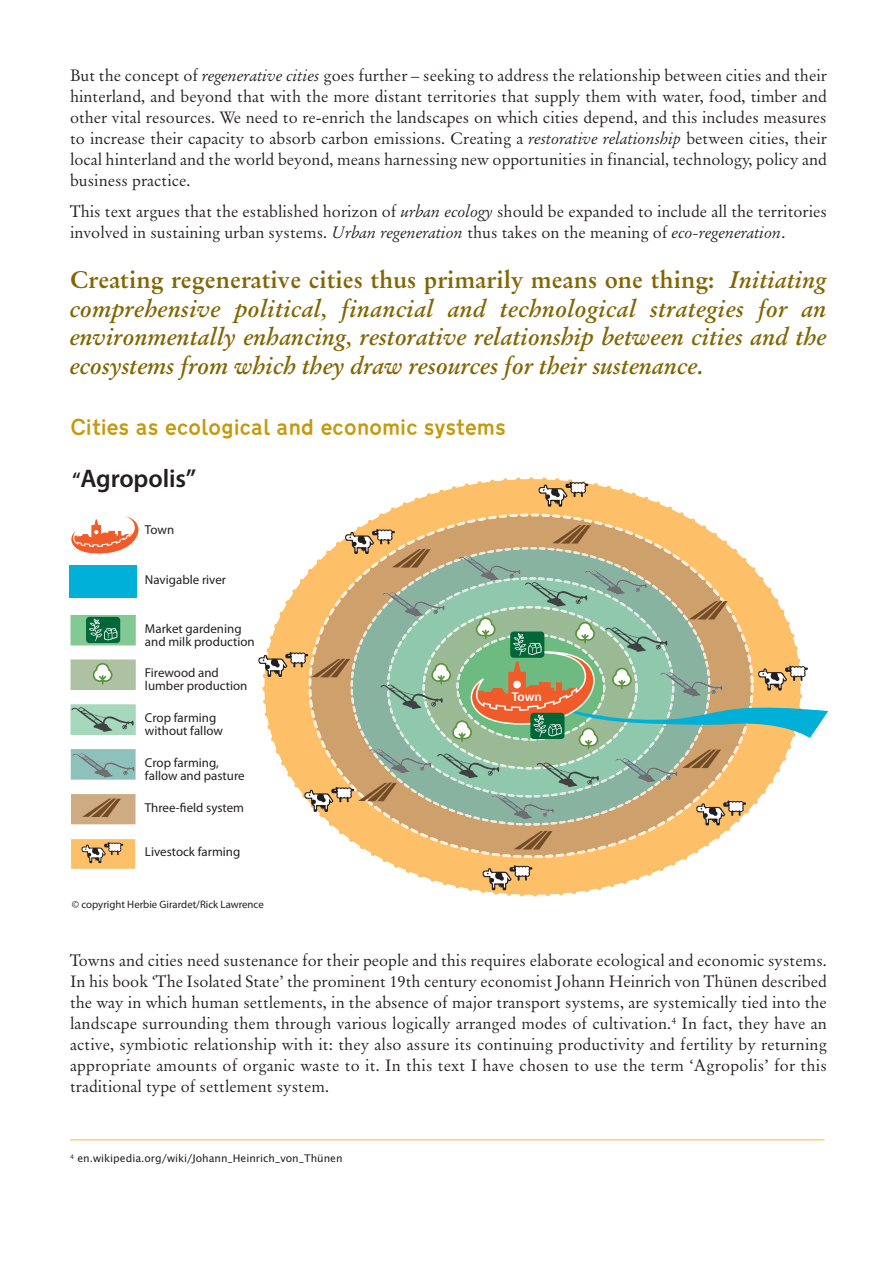
<style>
.page{position:relative;width:893px;height:1263px;background:#fff}
.page>*{position:absolute;margin:0;border:0;box-sizing:border-box;transform-origin:0 0}
.t1{font:600 25.5px "Myriad Pro";letter-spacing:-.005em;color:#231f20}
.t2{font:italic 700 24px/28.5px "Original Garamond BT";color:#836500;text-align:justify}
.t3{font:500 21px "Transport";letter-spacing:-.005em;color:#c6990b}
.t4{font:16.5px/21px "Original Garamond BT";color:#231f20;text-align:justify}
.t5{font:12.9px/12.9px "Myriad Pro";color:#231f20}
.t6{font:600 12.9px "Myriad Pro";color:#fff}
.t7{font:10.8px "Myriad Pro";color:#231f20}
.t8{font:10.5px "Lucida Sans";color:#231f20}
.s1{font-style:italic}
.s2{font-style:normal}
.s3{font-size:21px}
</style>
<div class="page">
<hr style="left:70px;top:1139px;width:755px;height:1px;background:#fdb932">
<svg style="left:380px;top:477px;width:307px;height:420px;fill:#fdbf67"></svg>
<svg style="left:361px;top:514px;width:339px;height:344px;fill:#fdbf67"></svg>
<svg style="left:538px;top:482px;width:51px;height:25px"></svg>
<svg style="left:482px;top:865px;width:51px;height:26px"></svg>
<svg style="left:71px;top:839px;width:65px;height:30px"></svg>
<div style="left:69px;top:565px;width:68px;height:33px;background:#00b0d8"></div>
<svg style="left:71px;top:794px;width:65px;height:31px"></svg>
<svg style="left:70px;top:659px;width:66px;height:31px"></svg>
<svg style="left:70px;top:516px;width:69px;height:38px"></svg>
<svg style="left:70px;top:615px;width:66px;height:31px"></svg>
<svg style="left:70px;top:749px;width:66px;height:31px"></svg>
<svg style="left:70px;top:704px;width:66px;height:31px"></svg>
<svg style="left:258px;top:525px;width:570px;height:324px"></svg>
<p class="t4" style="left:70px;top:66px;width:758px">But the concept of <span class="s1">regenerative cities</span> goes further – seeking to address the relationship between cities and their hinterland, and beyond that with the more distant territories that supply them with water, food, timber and other vital resources. We need to re-enrich the landscapes on which cities depend, and this includes measures to increase their capacity to absorb carbon emissions. Creating a <span class="s1">restorative relationship</span> between cities, their local hinterland and the world beyond, means harnessing new opportunities in financial, technology, policy and business practice.</p>
<p class="t4" style="left:70px;top:203px;width:758px">This text argues that the established horizon of <span class="s1">urban ecology</span> should be expanded to include all the territories involved in sustaining urban systems. <span class="s1">Urban regeneration</span> thus takes on the meaning of <span class="s1">eco-regeneration</span>.</p>
<p class="t2" style="left:70px;top:268px;width:758px"><span class="s2">Creating regenerative cities thus primarily means one thing:</span> Initiating comprehensive political, financial and technological strategies for an environmentally enhancing, restorative relationship between cities and the ecosystems from which they draw resources for their sustenance.</p>
<p class="t3" style="left:70px;top:419px;width:438px">Cities as ecological and economic systems</p>
<h1 class="t1" style="left:72px;top:463px;width:126px"><span class="s3">“</span>Agropolis”</h1>
<p class="t5" style="left:145px;top:524px;width:31px">Town</p>
<p class="t5" style="left:145px;top:574px;width:83px">Navigable river</p>
<p class="t5" style="left:145px;top:622px;width:111px">Market gardening and milk production</p>
<p class="t5" style="left:145px;top:667px;width:104px">Firewood and lumber production</p>
<p class="t5" style="left:145px;top:712px;width:79px">Crop farming without fallow</p>
<p class="t5" style="left:145px;top:757px;width:101px">Crop farming, fallow and pasture</p>
<p class="t5" style="left:145px;top:801px;width:101px">Three-field system</p>
<p class="t5" style="left:145px;top:846px;width:97px">Livestock farming</p>
<p class="t7" style="left:72px;top:900px;width:193px">© copyright Herbie Girardet/Rick Lawrence</p>
<p class="t6" style="left:512px;top:689px;width:32px">Town</p>
<p class="t4" style="left:70px;top:951px;width:758px">Towns and cities need sustenance for their people and this requires elaborate ecological and economic systems.<br>In his book ‘The Isolated State’ the prominent 19th century economist Johann Heinrich von Thünen described the way in which human settlements, in the absence of major transport systems, are systemically tied into the landscape surrounding them through various logically arranged modes of cultivation.<sup>4</sup> In fact, they have an active, symbiotic relationship with it: they also assure its continuing productivity and fertility by returning appropriate amounts of organic waste to it. In this text I have chosen to use the term ‘Agropolis’ for this traditional type of settlement system.</p>
<p class="t8" style="left:70px;top:1154px;width:274px"><sup>4</sup> en.wikipedia.org/wiki/Johann_Heinrich_von_Thünen</p>
</div>
